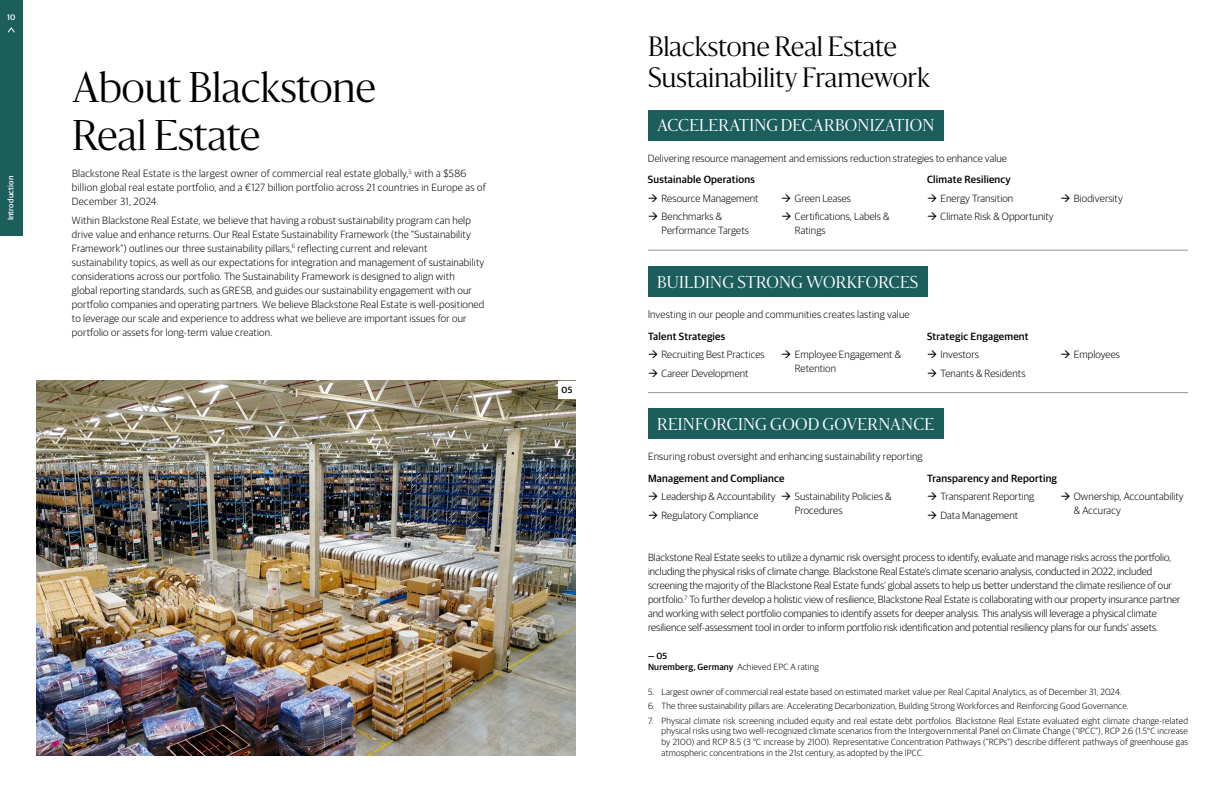
<style>
.page{position:relative;width:1224px;height:792px;background:#fff}
.page>*{position:absolute;margin:0;border:0;box-sizing:border-box;transform-origin:0 0}
.t1{font:300 40px/48px "Sanomat";color:#000}
.t2{font:300 26px/31.2px "Sanomat";color:#000}
.t3{font:300 16px "Sanomat";letter-spacing:.015em;color:#fff}
.t4{font:300 10.5px/14px "Guardian Sans";letter-spacing:.01em;color:#000}
.t5{font:300 10.5px/14px "Guardian Sans";letter-spacing:.03em;color:#000}
.t6{font:500 10.5px "Guardian Sans";letter-spacing:.02em;color:#000}
.t7{font:300 9px/10.8px "Guardian Sans";letter-spacing:.02em;color:#000;text-align:justify}
.t8{font:500 9px/10.8px "Guardian Sans";color:#000}
.t9{font:500 8px "Guardian Sans";letter-spacing:.02em;color:#fff}
.s1{font-weight:300}
</style>
<div class="page">
<div style="left:0;top:0;width:22px;height:236px;background:#1b5e5c"></div>
<svg style="left:7px;top:27px;width:8px;height:6px"></svg>
<div style="left:648px;top:110px;width:296px;height:30px;background:#1b5e5c"></div>
<div style="left:648px;top:266px;width:279px;height:31px;background:#1b5e5c"></div>
<div style="left:648px;top:409px;width:295px;height:30px;background:#1b5e5c"></div>
<img style="left:36px;top:381px;width:540px;height:375px">
<div style="left:558px;top:381px;width:18px;height:18px;background:#fff"></div>
<hr style="left:648px;top:250px;width:540px;height:1px;background:#939598">
<hr style="left:648px;top:392px;width:540px;height:1px;background:#939598">
<p class="t9" style="left:7px;top:11px;width:10px">10</p>
<p class="t9" style="left:5px;top:220px;width:46px;rotate:-90deg">Introduction</p>
<h1 class="t1" style="left:72px;top:62px;width:305px">About Blackstone<br>Real Estate</h1>
<p class="t5" style="left:72px;top:166px;width:415px">Blackstone Real Estate is the largest owner of commercial real estate globally,<sup>5</sup> with a $586 billion global real estate portfolio, and a €127 billion portfolio across 21 countries in Europe as of<br>December 31, 2024.</p>
<p class="t4" style="left:72px;top:213px;width:414px">Within Blackstone Real Estate, we believe that having a robust sustainability program can help drive value and enhance returns. Our Real Estate Sustainability Framework (the “Sustainability Framework”) outlines our three sustainability pillars,<sup>6</sup> reflecting current and relevant sustainability topics, as well as our expectations for integration and management of sustainability considerations across our portfolio. The Sustainability Framework is designed to align with<br>global reporting standards, such as GRESB, and guides our sustainability engagement with our portfolio companies and operating partners. We believe Blackstone Real Estate is well-positioned to leverage our scale and experience to address what we believe are important issues for our portfolio or assets for long-term value creation.</p>
<p class="t8" style="left:562px;top:384px;width:12px">05</p>
<h2 class="t2" style="left:648px;top:29px;width:284px">Blackstone Real Estate<br>Sustainability Framework</h2>
<h3 class="t3" style="left:657px;top:114px;width:279px">ACCELERATING DECARBONIZATION</h3>
<p class="t4" style="left:648px;top:150px;width:361px">Delivering resource management and emissions reduction strategies to enhance value</p>
<p class="t6" style="left:648px;top:172px;width:108px">Sustainable Operations</p>
<p class="t4" style="left:662px;top:188px;width:99px;line-height:18.5px">Resource Management<br>Benchmarks &amp;</p>
<p class="t4" style="left:662px;top:223px;width:89px">Performance Targets</p>
<p class="t6" style="left:927px;top:172px;width:85px">Climate Resiliency</p>
<p class="t4" style="left:941px;top:188px;width:115px;line-height:18.5px">Energy Transition<br>Climate Risk &amp; Opportunity</p>
<p class="t4" style="left:1074px;top:191px;width:50px">Biodiversity</p>
<p class="t4" style="left:795px;top:188px;width:96px;line-height:18.5px">Green Leases<br>Certifications, Labels &amp;</p>
<p class="t4" style="left:795px;top:223px;width:32px">Ratings</p>
<h3 class="t3" style="left:657px;top:270px;width:263px">BUILDING STRONG WORKFORCES</h3>
<p class="t4" style="left:648px;top:306px;width:263px">lnvesting in our people and communities creates lasting value</p>
<p class="t6" style="left:648px;top:328px;width:79px">Talent Strategies</p>
<p class="t4" style="left:662px;top:345px;width:105px;line-height:18.5px">Recruiting Best Practices<br>Career Development</p>
<p class="t4" style="left:795px;top:347px;width:108px">Employee Engagement &amp;<br>Retention</p>
<p class="t6" style="left:927px;top:328px;width:103px">Strategic Engagement</p>
<p class="t4" style="left:941px;top:345px;width:86px;line-height:18.5px">Investors<br>Tenants &amp; Residents</p>
<p class="t4" style="left:1074px;top:347px;width:48px">Employees</p>
<h3 class="t3" style="left:657px;top:413px;width:278px">REINFORCING GOOD GOVERNANCE</h3>
<p class="t4" style="left:648px;top:449px;width:276px">Ensuring robust oversight and enhancing sustainability reporting</p>
<p class="t6" style="left:648px;top:470px;width:138px">Management and Compliance</p>
<p class="t4" style="left:662px;top:487px;width:116px;line-height:18.5px">Leadership &amp; Accountability<br>Regulatory Compliance</p>
<p class="t4" style="left:795px;top:489px;width:98px">Sustainability Policies &amp;<br>Procedures</p>
<p class="t6" style="left:927px;top:470px;width:132px">Transparency and Reporting</p>
<p class="t4" style="left:941px;top:487px;width:95px;line-height:18.5px">Transparent Reporting<br>Data Management</p>
<p class="t4" style="left:1074px;top:489px;width:111px">Ownership, Accountability &amp; Accuracy</p>
<p class="t4" style="left:648px;top:550px;width:534px">Blackstone Real Estate seeks to utilize a dynamic risk oversight process to identify, evaluate and manage risks across the portfolio, including the physical risks of climate change. Blackstone Real Estate’s climate scenario analysis, conducted in 2022, included screening the majority of the Blackstone Real Estate funds’ global assets to help us better understand the climate resilience of our portfolio.<sup>7</sup> To further develop a holistic view of resilience, Blackstone Real Estate is collaborating with our property insurance partner and working with select portfolio companies to identify assets for deeper analysis. This analysis will leverage a physical climate resilience self-assessment tool in order to inform portfolio risk identification and potential resiliency plans for our funds’ assets.</p>
<p class="t8" style="left:648px;top:650px;width:172px">— 05<br>Nuremberg, Germany <span class="s1">Achieved EPC A rating</span></p>
<p class="t7" style="left:648px;top:686px;width:475px">5. Largest owner of commercial real estate based on estimated market value per Real Capital Analytics, as of December 31, 2024.</p>
<p class="t7" style="left:648px;top:700px;width:482px">6. The three sustainability pillars are: Accelerating Decarbonization, Building Strong Workforces and Reinforcing Good Governance.</p>
<p class="t7" style="left:662px;top:715px;width:528px;text-indent:-14px">7. Physical climate risk screening included equity and real estate debt portfolios. Blackstone Real Estate evaluated eight climate change-related physical risks using two well-recognized climate scenarios from the Intergovernmental Panel on Climate Change (“IPCC”), RCP 2.6 (1.5°C increase by 2100) and RCP 8.5 (3 °C increase by 2100). Representative Concentration Pathways (“RCPs”) describe different pathways of greenhouse gas atmospheric concentrations in the 21st century, as adopted by the IPCC.</p>
</div>
